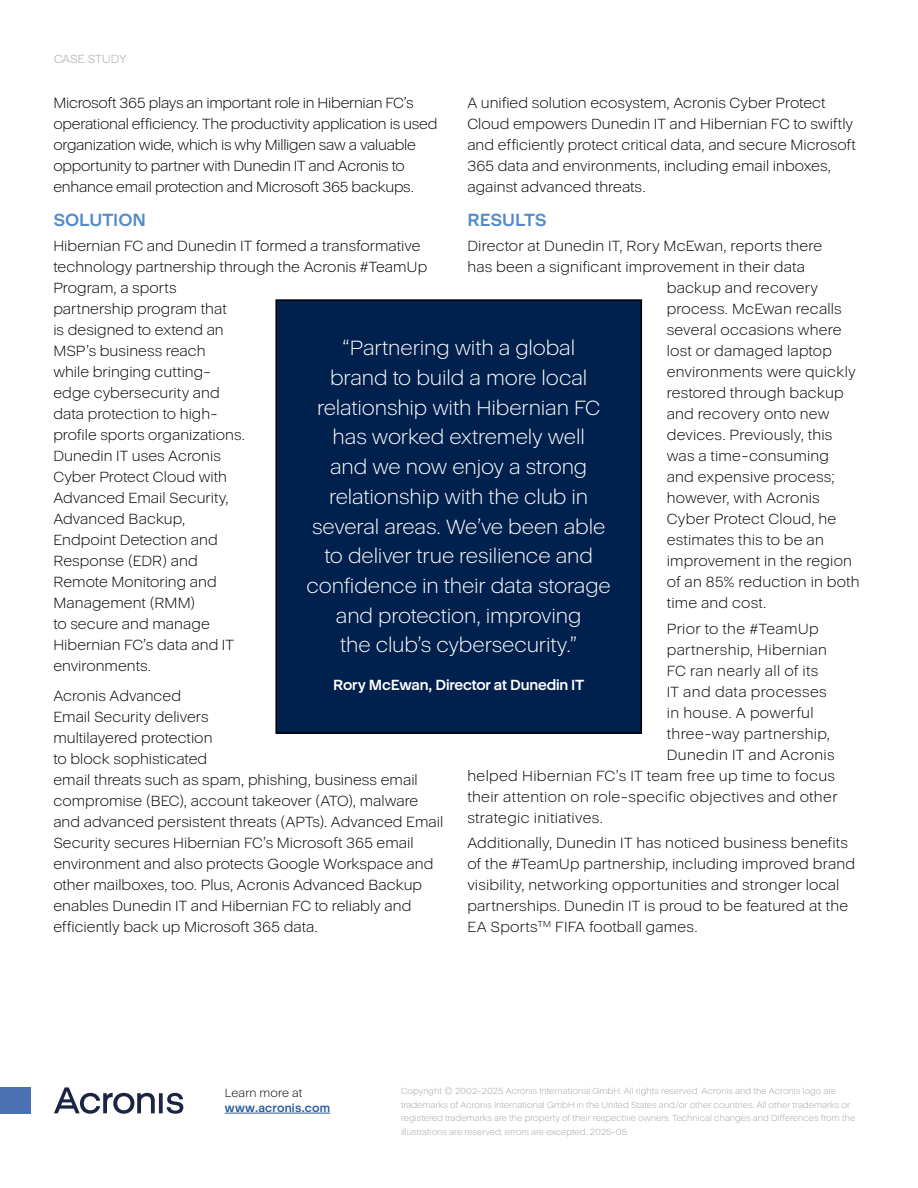
<style>
.page{position:relative;width:918px;height:1188px;background:#fff}
.page>*{position:absolute;margin:0;border:0;box-sizing:border-box;transform-origin:0 0}
.t1{font:300 21px/29.7px "Acronis Cyber";letter-spacing:-.01em;color:#fff;text-align:center}
.t2{font:700 18px "Acronis Cyber";color:#528bc9}
.t3{font:300 15px/21px "Acronis Cyber";letter-spacing:.005em;color:#000}
.t4{font:300 15px/21px "Acronis Cyber";letter-spacing:-.02em;color:#000}
.t5{font:300 15px "Acronis Cyber";letter-spacing:.025em;color:#000}
.t6{font:700 15px "Acronis Cyber";letter-spacing:-.01em;color:#fff}
.t7{font:700 12px "Acronis Cyber";letter-spacing:.015em;color:#275b9b}
.t8{font:300 12px "Acronis Cyber";letter-spacing:.01em;color:#000}
.t9{font:300 12px "Acronis Cyber";letter-spacing:-.01em;color:#a0a6a9}
.t10{font:300 9px/13.5px "Acronis Cyber";color:#a0a6a9}
</style>
<div class="page">
<hr style="left:225px;top:1113px;width:105px;height:1px;background:#275b9b">
<div style="left:0;top:1087px;width:30px;height:27px;background:#4a72b3"></div>
<svg style="left:54px;top:1087px;width:129px;height:27px"></svg>
<div style="left:276px;top:300px;width:365px;height:433px;background:#00204d"></div>
<div style="left:275px;top:299px;width:367px;height:435px;border:2px solid #000"></div>
<p class="t9" style="left:54px;top:52px;width:74px">CASE STUDY</p>
<p class="t4" style="left:53px;top:93px;width:386px">Microsoft 365 plays an important role in Hibernian FC’s operational efficiency. The productivity application is used organization wide, which is why Milligen saw a valuable opportunity to partner with Dunedin IT and Acronis to enhance email protection and Microsoft 365 backups.</p>
<p class="t2" style="left:53px;top:209px;width:94px">SOLUTION</p>
<p class="t3" style="left:53px;top:236px;width:375px">Hibernian FC and Dunedin IT formed a transformative technology partnership through the Acronis #TeamUp<br>Program, a sports<br>partnership program that<br>is designed to extend an<br>MSP’s business reach<br>while bringing cutting-<br>edge cybersecurity and<br>data protection to high-<br>profile sports organizations.<br>Dunedin IT uses Acronis<br>Cyber Protect Cloud with<br>Advanced Email Security,<br>Advanced Backup,<br>Endpoint Detection and<br>Response (EDR) and<br>Remote Monitoring and<br>Management (RMM)<br>to secure and manage<br>Hibernian FC’s data and IT<br>environments.</p>
<p class="t3" style="left:53px;top:685px;width:391px">Acronis Advanced<br>Email Security delivers<br>multilayered protection<br>to block sophisticated<br>email threats such as spam, phishing, business email compromise (BEC), account takeover (ATO), malware and advanced persistent threats (APTs). Advanced Email Security secures Hibernian FC’s Microsoft 365 email environment and also protects Google Workspace and other mailboxes, too. Plus, Acronis Advanced Backup enables Dunedin IT and Hibernian FC to reliably and efficiently back up Microsoft 365 data.</p>
<p class="t3" style="left:467px;top:93px;width:390px">A unified solution ecosystem, Acronis Cyber Protect Cloud empowers Dunedin IT and Hibernian FC to swiftly and efficiently protect critical data, and secure Microsoft 365 data and environments, including email inboxes, against advanced threats.</p>
<p class="t2" style="left:467px;top:209px;width:81px">RESULTS</p>
<p class="t3" style="left:467px;top:236px;width:356px">Director at Dunedin IT, Rory McEwan, reports there</p>
<p class="t3" style="left:467px;top:257px;width:339px">has been a significant improvement in their data</p>
<p class="t3" style="left:667px;top:278px;width:153px">backup and recovery</p>
<p class="t3" style="left:667px;top:299px;width:176px">process. McEwan recalls</p>
<p class="t3" style="left:667px;top:320px;width:176px">several occasions where</p>
<p class="t3" style="left:667px;top:341px;width:167px">lost or damaged laptop</p>
<p class="t3" style="left:667px;top:362px;width:190px">environments were quickly</p>
<p class="t3" style="left:667px;top:383px;width:178px">restored through backup</p>
<p class="t3" style="left:667px;top:404px;width:164px">and recovery onto new</p>
<p class="t3" style="left:667px;top:425px;width:167px">devices. Previously, this</p>
<p class="t3" style="left:667px;top:446px;width:164px">was a time-consuming</p>
<p class="t3" style="left:667px;top:467px;width:169px">and expensive process;</p>
<p class="t3" style="left:667px;top:488px;width:154px">however, with Acronis</p>
<p class="t3" style="left:667px;top:509px;width:171px">Cyber Protect Cloud, he</p>
<p class="t3" style="left:667px;top:530px;width:159px">estimates this to be an</p>
<p class="t3" style="left:667px;top:551px;width:187px">improvement in the region</p>
<p class="t3" style="left:667px;top:572px;width:194px">of an 85% reduction in both</p>
<p class="t3" style="left:667px;top:593px;width:101px">time and cost.</p>
<p class="t3" style="left:667px;top:618px;width:153px">Prior to the #TeamUp</p>
<p class="t5" style="left:667px;top:641px;width:162px">partnership, Hibernian</p>
<p class="t3" style="left:667px;top:660px;width:153px">FC ran nearly all of its</p>
<p class="t5" style="left:667px;top:683px;width:161px">IT and data processes</p>
<p class="t3" style="left:667px;top:702px;width:148px">in house. A powerful</p>
<p class="t3" style="left:667px;top:723px;width:165px">three-way partnership,</p>
<p class="t3" style="left:667px;top:744px;width:169px">Dunedin IT and Acronis</p>
<p class="t3" style="left:467px;top:765px;width:369px">helped Hibernian FC’s IT team free up time to focus</p>
<p class="t3" style="left:467px;top:786px;width:372px">their attention on role-specific objectives and other</p>
<p class="t3" style="left:467px;top:807px;width:137px">strategic initiatives.</p>
<p class="t3" style="left:467px;top:832px;width:389px">Additionally, Dunedin IT has noticed business benefits of the #TeamUp partnership, including improved brand visibility, networking opportunities and stronger local partnerships. Dunedin IT is proud to be featured at the EA Sports™ FIFA football games.</p>
<p class="t1" style="left:307px;top:333px;width:306px">“Partnering with a global<br>brand to build a more local relationship with Hibernian FC has worked extremely well<br>and we now enjoy a strong relationship with the club in several areas. We’ve been able to deliver true resilience and confidence in their data storage and protection, improving<br>the club’s cybersecurity.”</p>
<p class="t6" style="left:333px;top:676px;width:253px">Rory McEwan, Director at Dunedin IT</p>
<p class="t8" style="left:225px;top:1085px;width:79px">Learn more at</p>
<p class="t7" style="left:225px;top:1100px;width:107px">www.acronis.com</p>
<p class="t10" style="left:401px;top:1084px;width:456px">Copyright © 2002-2025 Acronis International GmbH. All rights reserved. Acronis and the Acronis logo are trademarks of Acronis International GmbH in the United States and/or other countries. All other trademarks or registered trademarks are the property of their respective owners. Technical changes and Differences from the illustrations are reserved; errors are excepted. 2025-05</p>
</div>
